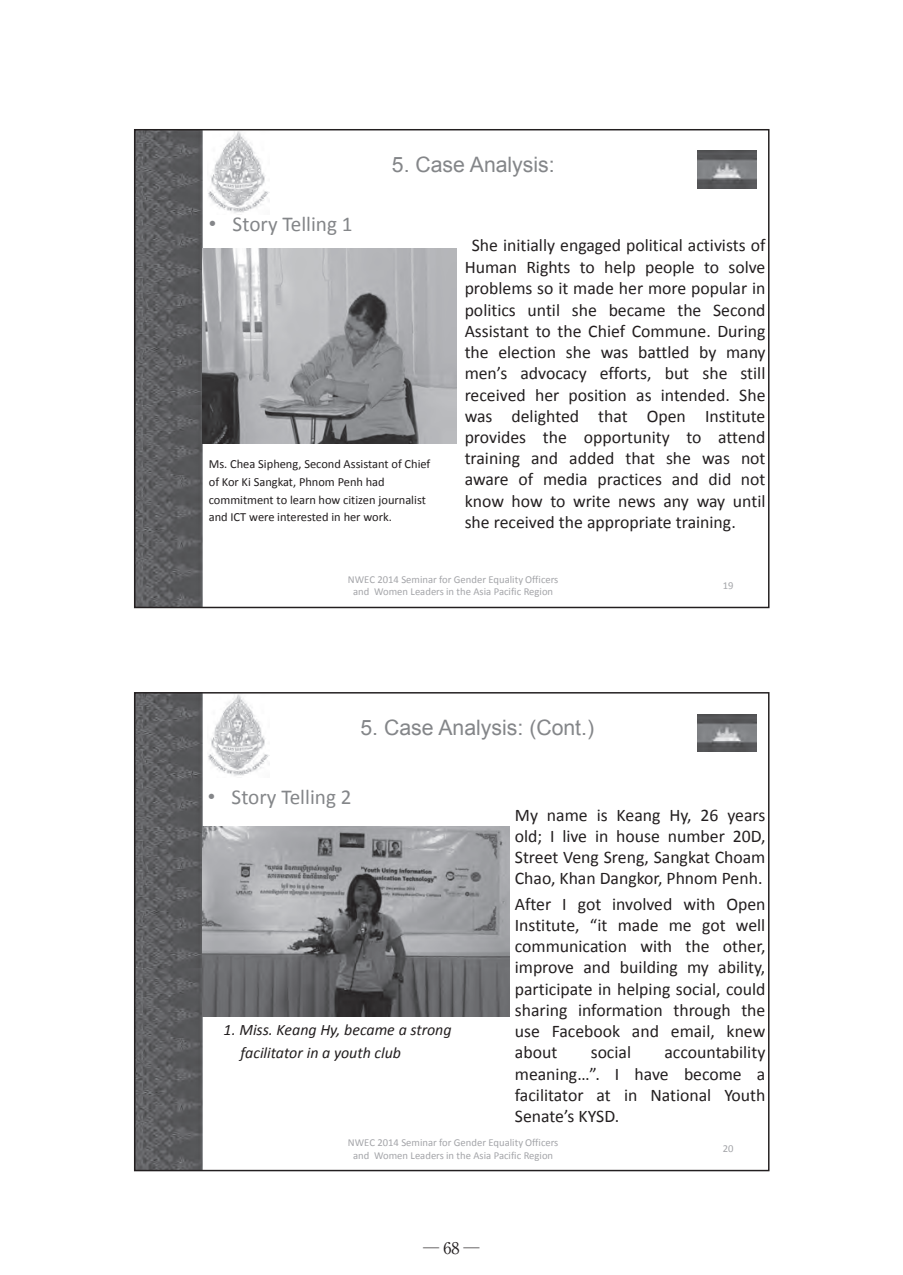
<style>
.page{position:relative;width:903px;height:1275px;background:#fff}
.page>*{position:absolute;margin:0;border:0;box-sizing:border-box;transform-origin:0 0}
.t1{font:21.18px "Arial";color:#848689}
.t2{font:21.18px "Calibri";color:#848689}
.t3{font:17.68px/21.3px "Calibri";color:#231f20;text-align:justify}
.t4{font:16.1px "Ryumin Pro";color:#231f20}
.t5{font:italic 15.92px/23.3px "Calibri";color:#231f20}
.t6{font:12.42px/17.8px "Calibri";color:#231f20}
.t7{font:10.67px/12.8px "Calibri";color:#a4a5a9;text-align:center}
.s1{font-family:"Arial"}
</style>
<div class="page">
<img style="left:208px;top:131px;width:61px;height:82px">
<img style="left:697px;top:151px;width:59px;height:38px">
<img style="left:136px;top:131px;width:66px;height:475px">
<img style="left:202px;top:248px;width:255px;height:196px">
<img style="left:208px;top:694px;width:61px;height:82px">
<img style="left:697px;top:714px;width:59px;height:38px">
<img style="left:136px;top:694px;width:66px;height:475px">
<img style="left:202px;top:826px;width:307px;height:190px">
<p class="t2" style="left:209px;top:211px;width:145px"><span class="s1">•</span> Story Telling 1</p>
<p class="t1" style="left:392px;top:150px;width:164px">5. Case Analysis:</p>
<p class="t6" style="left:209px;top:455px;width:223px">Ms. Chea Sipheng, Second Assistant of Chief of Kor Ki Sangkat, Phnom Penh had commitment to learn how citizen journalist and ICT were interested in her work.</p>
<p class="t3" style="left:465px;top:234px;width:302px;text-indent:7px">She initially engaged political activists of Human Rights to help people to solve problems so it made her more popular in politics until she became the Second Assistant to the Chief Commune. During the election she was battled by many men’s advocacy efforts, but she still received her position as intended. She was delighted that Open Institute provides the opportunity to attend training and added that she was not aware of media practices and did not know how to write news any way until she received the appropriate training.</p>
<p class="t7" style="left:348px;top:573px;width:212px">NWEC 2014 Seminar for Gender Equality Officers and Women Leaders in the Asia Pacific Region</p>
<p class="t7" style="left:723px;top:579px;width:12px">19</p>
<p class="t1" style="left:360px;top:714px;width:235px">5. Case Analysis: (Cont.)</p>
<p class="t2" style="left:208px;top:784px;width:145px"><span class="s1">•</span> Story Telling 2</p>
<p class="t5" style="left:241px;top:1017px;width:213px;text-indent:-17px">1. Miss. Keang Hy, became a strong facilitator in a youth club</p>
<p class="t3" style="left:515px;top:804px;width:252px">My name is Keang Hy, 26 years old; I live in house number 20D, Street Veng Sreng, Sangkat Choam Chao, Khan Dangkor, Phnom Penh.</p>
<p class="t3" style="left:515px;top:893px;width:252px">After I got involved with Open Institute, “it made me got well communication with the other, improve and building my ability, participate in helping social, could sharing information through the use Facebook and email, knew about</p>
<p class="t3" style="left:515px;top:1042px;width:252px;text-indent:150px">accountability meaning…”. I have become a facilitator at in National Youth Senate’s KYSD.</p>
<p class="t3" style="left:591px;top:1042px;width:42px">social</p>
<p class="t7" style="left:348px;top:1136px;width:212px">NWEC 2014 Seminar for Gender Equality Officers and Women Leaders in the Asia Pacific Region</p>
<p class="t7" style="left:723px;top:1142px;width:12px">20</p>
<p class="t4" style="left:423px;top:1236px;width:58px">─68─</p>
</div>
